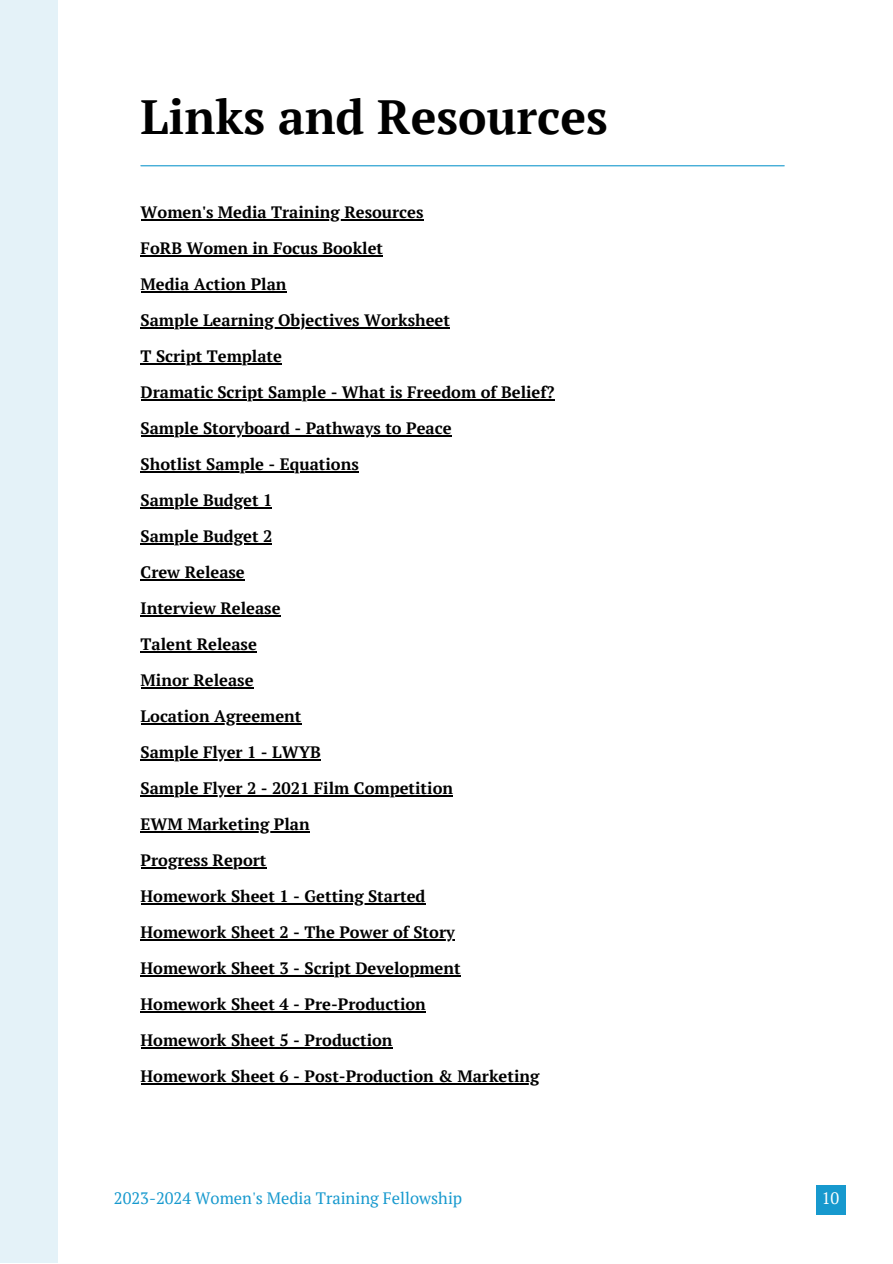
<style>
.page{position:relative;width:893px;height:1264px;background:#fff}
.page>*{position:absolute;margin:0;border:0;box-sizing:border-box;transform-origin:0 0}
.t1{font:700 48px "PT Serif";color:#000}
.t2{font:700 16.5px "PT Serif";color:#000}
.t3{font:16.5px "PT Serif";color:#1799ce}
.t4{font:16.5px "PT Serif";color:#fff}
</style>
<div class="page">
<hr style="left:141px;top:219px;width:282px;height:1px;background:#000">
<hr style="left:141px;top:255px;width:242px;height:1px;background:#000">
<hr style="left:141px;top:291px;width:145px;height:1px;background:#000">
<hr style="left:141px;top:327px;width:309px;height:1px;background:#000">
<hr style="left:141px;top:363px;width:141px;height:1px;background:#000">
<hr style="left:141px;top:399px;width:72px;height:1px;background:#000">
<hr style="left:217px;top:399px;width:337px;height:1px;background:#000">
<hr style="left:141px;top:435px;width:310px;height:1px;background:#000">
<hr style="left:141px;top:471px;width:218px;height:1px;background:#000">
<hr style="left:141px;top:507px;width:131px;height:1px;background:#000">
<hr style="left:141px;top:543px;width:131px;height:1px;background:#000">
<hr style="left:141px;top:579px;width:104px;height:1px;background:#000">
<hr style="left:141px;top:615px;width:139px;height:1px;background:#000">
<hr style="left:141px;top:651px;width:116px;height:1px;background:#000">
<hr style="left:141px;top:687px;width:112px;height:1px;background:#000">
<hr style="left:141px;top:723px;width:160px;height:1px;background:#000">
<hr style="left:141px;top:759px;width:180px;height:1px;background:#000">
<hr style="left:141px;top:795px;width:312px;height:1px;background:#000">
<hr style="left:141px;top:831px;width:168px;height:1px;background:#000">
<hr style="left:141px;top:867px;width:125px;height:1px;background:#000">
<hr style="left:141px;top:903px;width:284px;height:1px;background:#000">
<hr style="left:141px;top:939px;width:314px;height:1px;background:#000">
<hr style="left:141px;top:975px;width:319px;height:1px;background:#000">
<hr style="left:141px;top:1010px;width:285px;height:2px;background:#000">
<hr style="left:141px;top:1046px;width:251px;height:2px;background:#000">
<hr style="left:141px;top:1082px;width:398px;height:2px;background:#000">
<div style="left:816px;top:1184px;width:29px;height:30px;background:#1799ce"></div>
<div style="left:0;top:0;width:58px;height:1262px;background:#e4f2f8"></div>
<hr style="left:141px;top:165px;width:643px;height:1px;background:#1799ce">
<p class="t1" style="left:141px;top:84px;width:469px">Links and Resources</p>
<p class="t2" style="left:141px;top:201px;width:284px">Women's Media Training Resources</p>
<p class="t2" style="left:141px;top:237px;width:244px">FoRB Women in Focus Booklet</p>
<p class="t2" style="left:141px;top:273px;width:147px">Media Action Plan</p>
<p class="t2" style="left:141px;top:309px;width:311px">Sample Learning Objectives Worksheet</p>
<p class="t2" style="left:141px;top:345px;width:143px">T Script Template</p>
<p class="t2" style="left:141px;top:381px;width:415px">Dramatic Script Sample - What is Freedom of Belief?</p>
<p class="t2" style="left:141px;top:417px;width:312px">Sample Storyboard - Pathways to Peace</p>
<p class="t2" style="left:141px;top:453px;width:220px">Shotlist Sample - Equations</p>
<p class="t2" style="left:141px;top:489px;width:133px">Sample Budget 1</p>
<p class="t2" style="left:141px;top:525px;width:133px">Sample Budget 2</p>
<p class="t2" style="left:141px;top:561px;width:106px">Crew Release</p>
<p class="t2" style="left:141px;top:597px;width:141px">Interview Release</p>
<p class="t2" style="left:141px;top:633px;width:118px">Talent Release</p>
<p class="t2" style="left:141px;top:668px;width:114px">Minor Release</p>
<p class="t2" style="left:141px;top:704px;width:162px">Location Agreement</p>
<p class="t2" style="left:141px;top:740px;width:182px">Sample Flyer 1 - LWYB</p>
<p class="t2" style="left:141px;top:776px;width:314px">Sample Flyer 2 - 2021 Film Competition</p>
<p class="t2" style="left:141px;top:812px;width:170px">EWM Marketing Plan</p>
<p class="t2" style="left:141px;top:848px;width:127px">Progress Report</p>
<p class="t2" style="left:141px;top:884px;width:286px">Homework Sheet 1 - Getting Started</p>
<p class="t2" style="left:141px;top:920px;width:316px">Homework Sheet 2 - The Power of Story</p>
<p class="t2" style="left:141px;top:956px;width:321px">Homework Sheet 3 - Script Development</p>
<p class="t2" style="left:141px;top:992px;width:287px">Homework Sheet 4 - Pre-Production</p>
<p class="t2" style="left:141px;top:1028px;width:253px">Homework Sheet 5 - Production</p>
<p class="t2" style="left:141px;top:1064px;width:400px">Homework Sheet 6 - Post-Production &amp; Marketing</p>
<p class="t3" style="left:114px;top:1186px;width:350px">2023-2024 Women's Media Training Fellowship</p>
<p class="t4" style="left:821px;top:1186px;width:19px">10</p>
</div>
